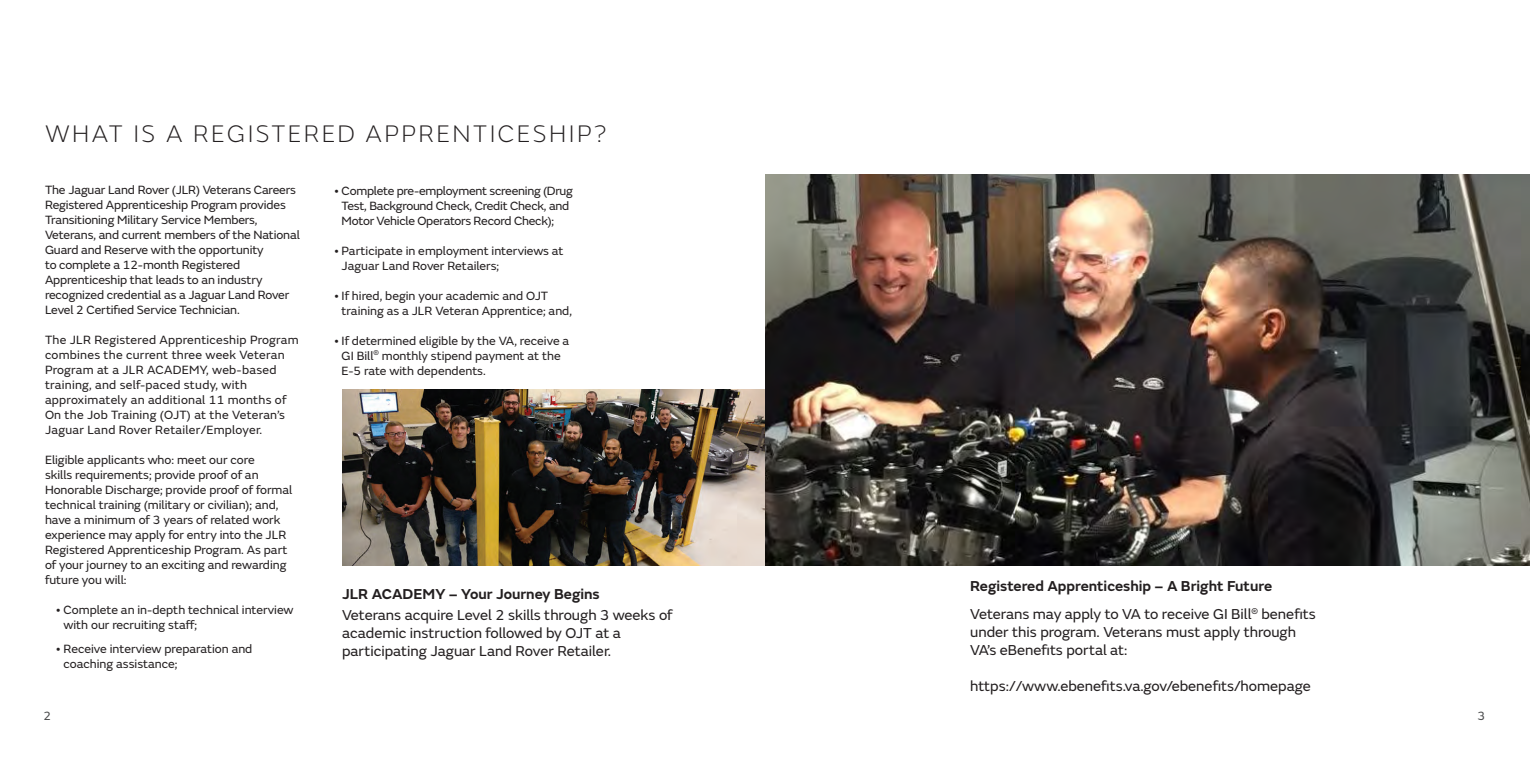
<style>
.page{position:relative;width:1530px;height:765px;background:#fff}
.page>*{position:absolute;margin:0;border:0;box-sizing:border-box;transform-origin:0 0}
.Section_Header{font:200 25px "JLR Emeric";letter-spacing:.1em;color:#231f20}
.t1{font:15px/18px "JLR Emeric";color:#231f20}
.t2{font:600 15px "JLR Emeric";color:#231f20}
.t3{font:12.5px/15px "JLR Emeric";color:#231f20}
.t4{font:12.5px/15px "JLR Emeric";letter-spacing:.02em;color:#231f20}
.t5{font:12.5px/15px "JLR Emeric";letter-spacing:-.02em;color:#231f20}
.t6{font:12.5px "JLR Emeric";color:#4b4c4d}
.s1{font-family:"Helvetica";font-weight:700}
</style>
<div class="page">
<img style="left:342px;top:389px;width:423px;height:177px">
<img style="left:765px;top:175px;width:765px;height:391px">
<p class="Section_Header" style="left:45px;top:117px;width:563px">WHAT IS A REGISTERED APPRENTICESHIP?</p>
<p class="t3" style="left:45px;top:182px;width:256px">The Jaguar Land Rover (JLR) Veterans Careers Registered Apprenticeship Program provides Transitioning Military Service Members, Veterans, and current members of the National Guard and Reserve with the opportunity<br>to complete a 12-month Registered Apprenticeship that leads to an industry recognized credential as a Jaguar Land Rover Level 2 Certified Service Technician.</p>
<p class="t4" style="left:45px;top:332px;width:255px">The JLR Registered Apprenticeship Program combines the current three week Veteran Program at a JLR ACADEMY, web-based training, and self-paced study, with approximately an additional 11 months of On the Job Training (OJT) at the Veteran’s Jaguar Land Rover Retailer/Employer.</p>
<p class="t3" style="left:45px;top:452px;width:249px">Eligible applicants who: meet our core<br>skills requirements; provide proof of an Honorable Discharge; provide proof of formal technical training (military or civilian); and, have a minimum of 3 years of related work experience may apply for entry into the JLR Registered Apprenticeship Program. As part of your journey to an exciting and rewarding future you will:</p>
<p class="t3" style="left:64px;top:602px;width:232px;text-indent:-7px"><span class="s1">•</span> Complete an in-depth technical interview with our recruiting staff;</p>
<p class="t3" style="left:64px;top:641px;width:190px;text-indent:-7px"><span class="s1">•</span> Receive interview preparation and coaching assistance;</p>
<p class="t5" style="left:342px;top:182px;width:233px;text-indent:-7px"><span class="s1">•</span> Complete pre-employment screening (Drug<br>Test, Background Check, Credit Check, and<br>Motor Vehicle Operators Record Check);</p>
<p class="t3" style="left:342px;top:242px;width:223px;text-indent:-7px"><span class="s1">•</span> Participate in employment interviews at<br>Jaguar Land Rover Retailers;</p>
<p class="t3" style="left:342px;top:287px;width:232px;text-indent:-7px"><span class="s1">•</span> If hired, begin your academic and OJT training as a JLR Veteran Apprentice; and,</p>
<p class="t3" style="left:342px;top:332px;width:229px;text-indent:-7px"><span class="s1">•</span> If determined eligible by the VA, receive a<br>GI Bill<sup>®</sup> monthly stipend payment at the<br>E-5 rate with dependents.</p>
<p class="t2" style="left:342px;top:583px;width:259px">JLR ACADEMY – Your Journey Begins</p>
<p class="t1" style="left:342px;top:606px;width:332px">Veterans acquire Level 2 skills through 3 weeks of academic instruction followed by OJT at a participating Jaguar Land Rover Retailer.</p>
<p class="t2" style="left:970px;top:574px;width:303px">Registered Apprenticeship – A Bright Future</p>
<p class="t1" style="left:970px;top:605px;width:347px">Veterans may apply to VA to receive GI Bill<sup>®</sup> benefits under this program. Veterans must apply through<br>VA’s eBenefits portal at:</p>
<p class="t1" style="left:970px;top:677px;width:342px">https://www.ebenefits.va.gov/ebenefits/homepage</p>
<p class="t6" style="left:44px;top:707px;width:9px">2</p>
<p class="t6" style="left:1478px;top:707px;width:9px">3</p>
</div>
